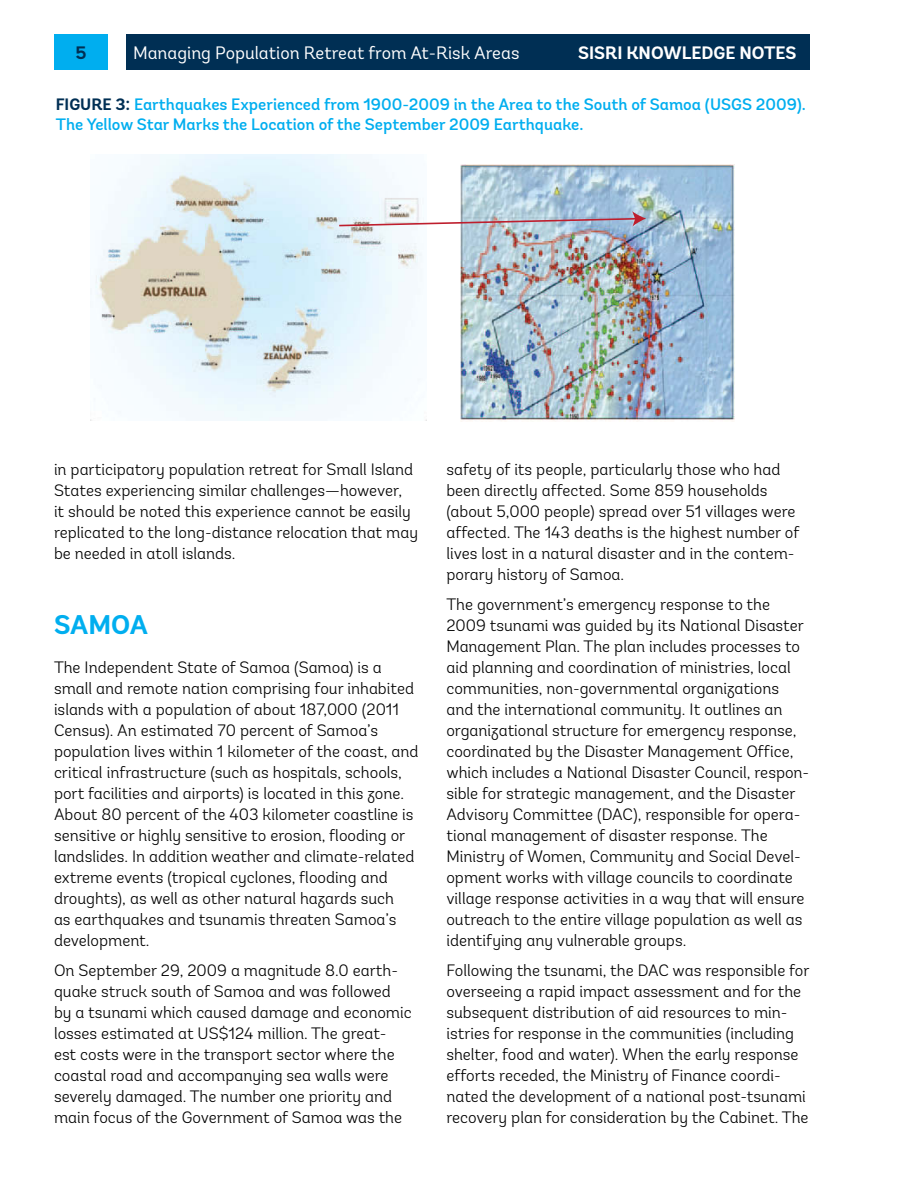
<style>
.page{position:relative;width:918px;height:1188px;background:#fff}
.page>*{position:absolute;margin:0;border:0;box-sizing:border-box;transform-origin:0 0}
.t1{font:700 27px "Andes";color:#00aeef}
.t2{font:18px "Andes";color:#fff}
.t3{font:700 18px "Andes";color:#fff}
.t4{font:700 18px "Andes";color:#002f54}
.t5{font:300 16.5px/21px "Andes";color:#000}
.t6{font:500 16.5px/19.8px "Andes";color:#00aeef}
.s1{font-weight:700;color:#002f54}
</style>
<div class="page">
<div style="left:126px;top:34px;width:684px;height:36px;background:#002f54"></div>
<div style="left:54px;top:34px;width:54px;height:36px;background:#00aeef"></div>
<img style="left:90px;top:155px;width:336px;height:266px">
<img style="left:461px;top:164px;width:274px;height:258px">
<img style="left:339px;top:211px;width:307px;height:15px">
<p class="t4" style="left:75px;top:42px;width:13px">5</p>
<p class="t2" style="left:133px;top:41px;width:388px">Managing Population Retreat from At-Risk Areas</p>
<p class="t3" style="left:578px;top:41px;width:218px">SISRI KNOWLEDGE NOTES</p>
<p class="t6" style="left:56px;top:94px;width:752px"><span class="s1">FI GURE 3:</span> Earthquakes Experienced from 1900-2009 in the Area to the South of Samoa (USGS 2009).<br>The Yellow Star Marks the Location of the September 2009 Earthquake.</p>
<p class="t5" style="left:54px;top:459px;width:366px">in participatory population retreat for Small Island States experiencing similar challenges—however,<br>it should be noted this experience cannot be easily replicated to the long-distance relocation that may be needed in atoll islands.</p>
<h1 class="t1" style="left:54px;top:608px;width:93px">SAMOA</h1>
<p class="t5" style="left:54px;top:657px;width:366px">The Independent State of Samoa (Samoa) is a small and remote nation comprising four inhabited islands with a population of about 187,000 (2011<br>Census). An estimated 70 percent of Samoa’s population lives within 1 kilometer of the coast, and critical infrastructure (such as hospitals, schools, port facilities and airports) is located in this zone.<br>About 80 percent of the 403 kilometer coastline is sensitive or highly sensitive to erosion, flooding or landslides. In addition weather and climate-related extreme events (tropical cyclones, flooding and droughts), as well as other natural hazards such<br>as earthquakes and tsunamis threaten Samoa’s development.</p>
<p class="t5" style="left:54px;top:960px;width:359px">On September 29, 2009 a magnitude 8.0 earth&shy;quake struck south of Samoa and was followed by a tsunami which caused damage and economic losses estimated at US$124 million. The great&shy;est costs were in the transport sector where the coastal road and accompanying sea walls were severely damaged. The number one priority and main focus of the Government of Samoa was the</p>
<p class="t5" style="left:446px;top:459px;width:355px">safety of its people, particularly those who had been directly affected. Some 859 households (about 5,000 people) spread over 51 villages were affected. The 143 deaths is the highest number of lives lost in a natural disaster and in the contem&shy;porary history of Samoa.</p>
<p class="t5" style="left:446px;top:594px;width:364px">The government’s emergency response to the 2009 tsunami was guided by its National Disaster Management Plan. The plan includes processes to aid planning and coordination of ministries, local communities, non-governmental organizations and the international community. It outlines an organizational structure for emergency response, coordinated by the Disaster Management Office, which includes a National Disaster Council, respon&shy;sible for strategic management, and the Disaster Advisory Committee (DAC), responsible for opera&shy;tional management of disaster response. The Ministry of Women, Community and Social Devel&shy;opment works with village councils to coordinate village response activities in a way that will ensure outreach to the entire village population as well as identifying any vulnerable groups.</p>
<p class="t5" style="left:446px;top:960px;width:365px">Following the tsunami, the DAC was responsible for overseeing a rapid impact assessment and for the subsequent distribution of aid resources to min&shy;istries for response in the communities (including shelter, food and water). When the early response efforts receded, the Ministry of Finance coordi&shy;nated the development of a national post-tsunami recovery plan for consideration by the Cabinet. The</p>
</div>
